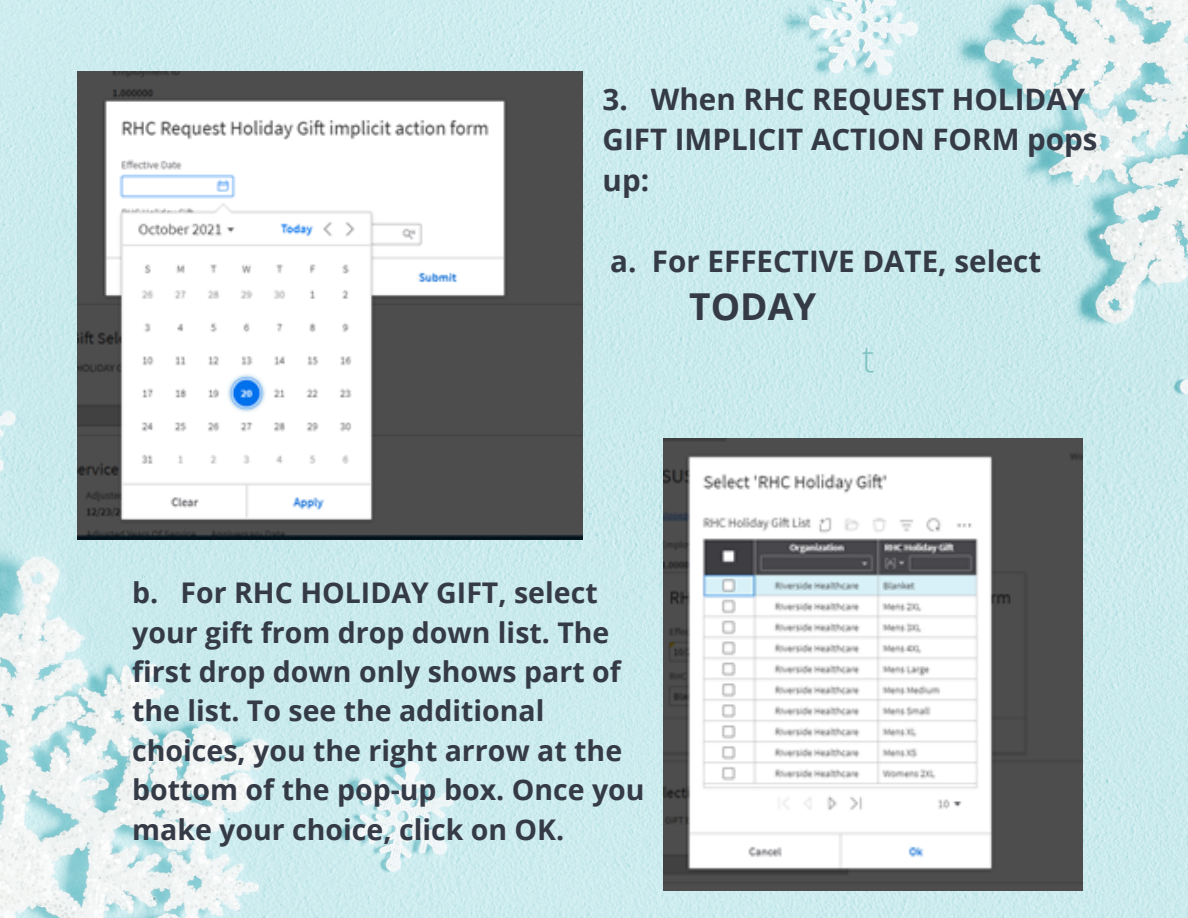
<style>
.page{position:relative;width:1188px;height:918px;background:#fff}
.page>*{position:absolute;margin:0;border:0;box-sizing:border-box;transform-origin:0 0}
.t1{font:700 37.05px "Open Sans";color:#353a47}
.t2{font:300 37.05px "Open Sans";color:#7fc2c1}
.t3{font:700 29.55px/40.5px "Open Sans";color:#353a47}
.t4{font:700 28.5px/39.3px "Open Sans";color:#353a47}
</style>
<div class="page">
<img style="left:0;top:0;width:1188px;height:918px">
<img style="left:664px;top:438px;width:418px;height:452px">
<img style="left:77px;top:71px;width:506px;height:468px">
<p class="t3" style="left:603px;top:78px;width:497px">3. When RHC REQUEST HOLIDAY<br>GIFT IMPLICIT ACTION FORM pops up:</p>
<p class="t3" style="left:610px;top:240px;width:432px">a. For EFFECTIVE DATE, select</p>
<p class="t1" style="left:689px;top:281px;width:129px">TODAY</p>
<p class="t2" style="left:862px;top:332px;width:14px">t</p>
<p class="t4" style="left:132px;top:573px;width:514px">b. For RHC HOLIDAY GIFT, select your gift from drop down list. The first drop down only shows part of the list. To see the additional choices, you the right arrow at the bottom of the pop-up box. Once you make your choice, click on OK.</p>
</div>
